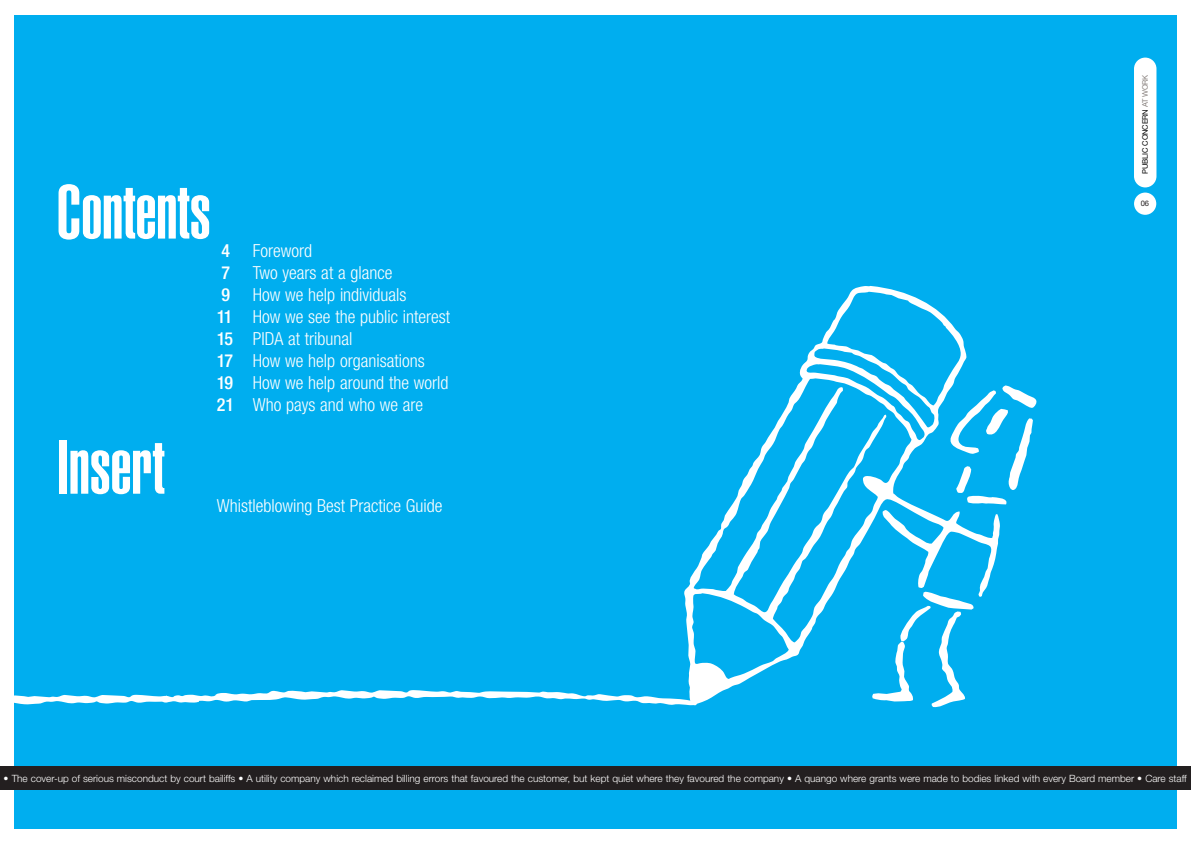
<style>
.page{position:relative;width:1191px;height:842px;background:#fff}
.page>*{position:absolute;margin:0;border:0;box-sizing:border-box;transform-origin:0 0}
.t1{font:900 extra-condensed 75px "Helvetica";color:#fff}
.t2{font:300 condensed 18px/22px "Helvetica Neue";color:#fff}
.t3{font:500 condensed 18px "Helvetica Neue";color:#fff}
.t4{font:300 10px "Helvetica Neue";color:#fff}
.t5{font:7.6px "Helvetica Neue";letter-spacing:-.03em;color:#000}
.t6{font:7.6px "Helvetica Neue";color:#231f20}
.s1{font-weight:500}
.s2{color:#867f7c}
</style>
<div class="page">
<div style="left:14px;top:15px;width:1162px;height:814px;background:#00aeef"></div>
<div style="left:1134px;top:58px;width:22px;height:129px;background:#fff;border-radius:11px"></div>
<div style="left:1134px;top:193px;width:22px;height:22px;background:#fff;border-radius:50%"></div>
<svg style="left:1000px;top:385px;width:36px;height:119px"></svg>
<svg style="left:198px;top:286px;width:802px;height:419px"></svg>
<svg style="left:872px;top:592px;width:102px;height:115px"></svg>
<svg style="left:14px;top:694px;width:184px;height:11px;fill:#fff"></svg>
<div style="left:0;top:766px;width:1190px;height:23px;background:#231f20"></div>
<h1 class="t1" style="left:56px;top:185px;width:156px">Contents</h1>
<h2 class="t3" style="left:221px;top:244px;width:10px">4</h2>
<h2 class="t2" style="left:253px;top:241px;width:61px">Foreword</h2>
<h2 class="t3" style="left:221px;top:266px;width:10px">7</h2>
<h2 class="t2" style="left:253px;top:263px;width:141px">Two years at a glance</h2>
<h2 class="t3" style="left:221px;top:288px;width:10px">9</h2>
<h2 class="t2" style="left:217px;top:285px;width:235px;text-indent:36px">How we help individuals<br><span class="s1">11</span> How we see the public interest<br><span class="s1">15</span> PIDA at tribunal<br><span class="s1">17</span> How we help organisations<br><span class="s1">19</span> How we help around the world<br><span class="s1">21</span> Who pays and who we are</h2>
<h1 class="t1" style="left:56px;top:440px;width:110px">Insert</h1>
<h2 class="t2" style="left:217px;top:496px;width:227px">Whistleblowing Best Practice Guide</h2>
<p class="t5" style="left:1142px;top:174px;width:101px;rotate:-90deg">PUBLIC CONCERN <span class="s2">AT WORK</span></p>
<p class="t6" style="left:1140px;top:201px;width:10px">06</p>
<p class="t4" style="left:4px;top:774px;width:1184px">• The cover-up of serious misconduct by court bailiffs • A utility company which reclaimed billing errors that favoured the customer, but kept quiet where they favoured the company • A quango where grants were made to bodies linked with every Board member • Care staff</p>
</div>
